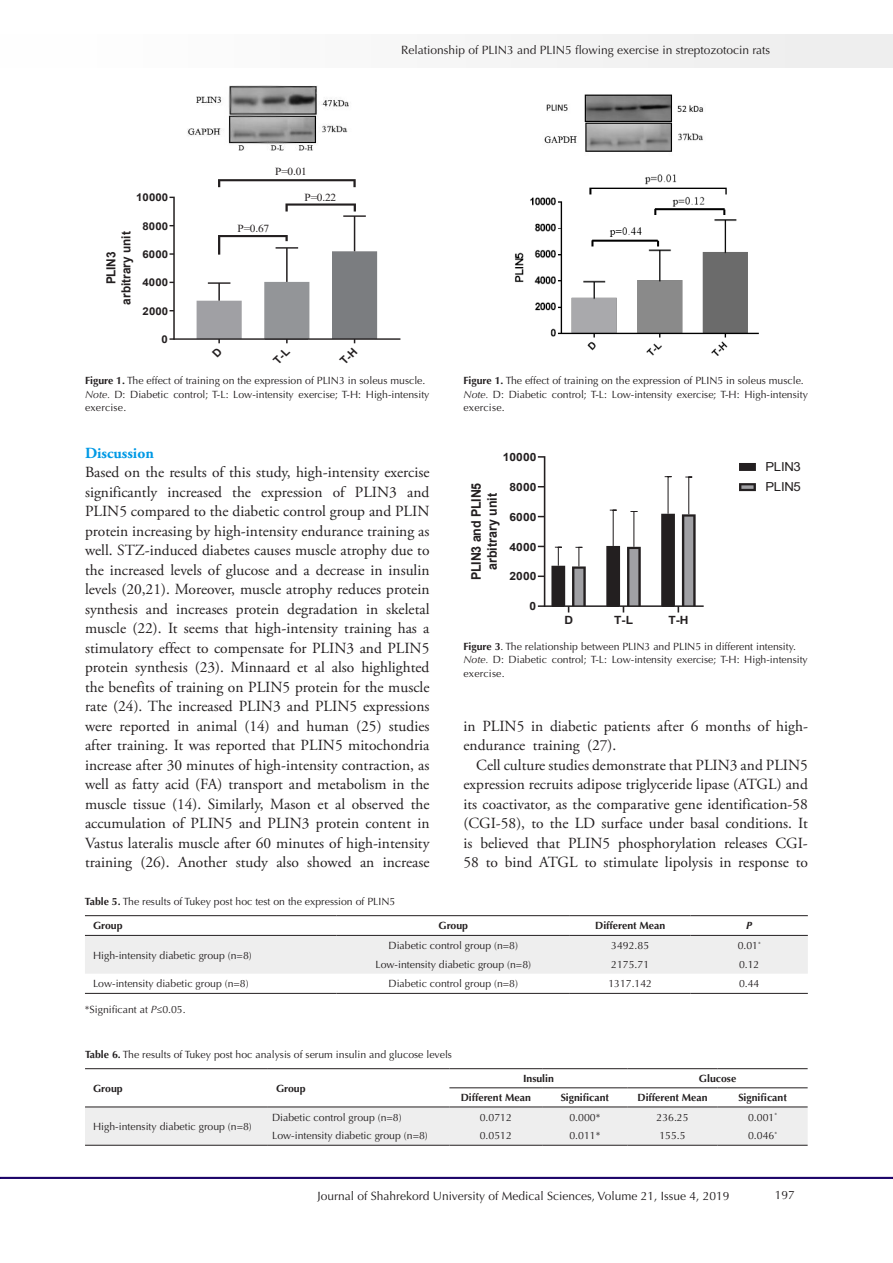
<style>
.page{position:relative;width:893px;height:1263px;background:#fff}
.page>*{position:absolute;margin:0;border:0;box-sizing:border-box;transform-origin:0 0}
.t1{font:15.45px/19.5px "Adobe Garamond Pro";color:#231f20;text-align:justify}
.t2{font:700 15.45px "Adobe Garamond Pro";color:#0099e5}
.t3{font:700 13.2px/15.9px "Arial";letter-spacing:-.005em;color:#231f20;text-align:center;scale:.94 1}
.t4{font:700 12.6px/15px "Arial";color:#231f20;text-align:center;scale:.94 1}
.t5{font:12.45px/20.1px "Arial";letter-spacing:-.015em;color:#231f20;scale:1.06 1}
.t6{font:12px "Optima LT Std";color:#231f20}
.t7{font:700 11.25px "Arial";letter-spacing:.005em;color:#231f20;scale:1.06 1}
.t8{font:700 10.8px "Arial";letter-spacing:.005em;color:#231f20;scale:1.06 1}
.t9{font:10.8px "Times New Roman";color:#231f20;scale:1.06 1}
.t10{font:10.5px/13.5px "Optima LT Std";color:#231f20}
.t11{font:700 10.5px "Optima LT Std";color:#231f20}
.t12{font:italic 700 10.5px "Optima LT Std";color:#231f20}
.s1{font-weight:700}
.s2{font-style:italic}
</style>
<div class="page">
<hr style="left:0;top:1177px;width:893px;height:1px;background:#190066">
<div style="left:0;top:35px;width:892px;height:33px;background:#f6f6f6"></div>
<svg style="left:218px;top:179px;width:138px;height:8px"></svg>
<img style="left:187px;top:85px;width:162px;height:66px">
<img style="left:514px;top:174px;width:245px;height:182px">
<img style="left:544px;top:94px;width:160px;height:58px">
<div style="left:85px;top:936px;width:723px;height:38px;background:#eee"></div>
<hr style="left:85px;top:915px;width:252px;height:1px;background:#231f20">
<hr style="left:337px;top:915px;width:233px;height:1px;background:#231f20">
<hr style="left:570px;top:915px;width:121px;height:1px;background:#231f20">
<hr style="left:691px;top:915px;width:117px;height:1px;background:#231f20">
<hr style="left:85px;top:935px;width:252px;height:1px;background:#231f20">
<hr style="left:337px;top:935px;width:233px;height:1px;background:#231f20">
<hr style="left:570px;top:935px;width:121px;height:1px;background:#231f20">
<hr style="left:691px;top:935px;width:117px;height:1px;background:#231f20">
<hr style="left:85px;top:993px;width:252px;height:1px;background:#231f20">
<hr style="left:337px;top:993px;width:233px;height:1px;background:#231f20">
<hr style="left:570px;top:993px;width:121px;height:1px;background:#231f20">
<hr style="left:691px;top:993px;width:117px;height:1px;background:#231f20">
<svg style="left:538px;top:456px;width:166px;height:156px"></svg>
<svg style="left:739px;top:463px;width:17px;height:8px"></svg>
<svg style="left:739px;top:483px;width:17px;height:8px"></svg>
<div style="left:85px;top:1107px;width:723px;height:38px;background:#eee"></div>
<hr style="left:85px;top:1068px;width:183px;height:1px;background:#231f20">
<hr style="left:268px;top:1068px;width:181px;height:1px;background:#231f20">
<hr style="left:449px;top:1068px;width:93px;height:1px;background:#231f20">
<hr style="left:542px;top:1068px;width:86px;height:1px;background:#231f20">
<hr style="left:628px;top:1068px;width:90px;height:1px;background:#231f20">
<hr style="left:718px;top:1068px;width:90px;height:1px;background:#231f20">
<hr style="left:449px;top:1087px;width:93px;height:1px;background:#231f20">
<hr style="left:542px;top:1087px;width:86px;height:1px;background:#231f20">
<hr style="left:628px;top:1087px;width:90px;height:1px;background:#231f20">
<hr style="left:718px;top:1087px;width:90px;height:1px;background:#231f20">
<hr style="left:85px;top:1106px;width:183px;height:1px;background:#231f20">
<hr style="left:268px;top:1106px;width:181px;height:1px;background:#231f20">
<hr style="left:449px;top:1106px;width:93px;height:1px;background:#231f20">
<hr style="left:542px;top:1106px;width:86px;height:1px;background:#231f20">
<hr style="left:628px;top:1106px;width:90px;height:1px;background:#231f20">
<hr style="left:718px;top:1106px;width:90px;height:1px;background:#231f20">
<hr style="left:85px;top:1145px;width:183px;height:1px;background:#231f20">
<hr style="left:268px;top:1145px;width:181px;height:1px;background:#231f20">
<hr style="left:449px;top:1145px;width:93px;height:1px;background:#231f20">
<hr style="left:542px;top:1145px;width:86px;height:1px;background:#231f20">
<hr style="left:628px;top:1145px;width:90px;height:1px;background:#231f20">
<hr style="left:718px;top:1145px;width:90px;height:1px;background:#231f20">
<svg style="left:169px;top:197px;width:231px;height:147px"></svg>
<p class="t8" style="left:136px;top:190px;width:32px">10000</p>
<p class="t4" style="left:104px;top:305px;width:79px;rotate:-90deg">PLIN3 arbitrary unit</p>
<p class="t8" style="left:143px;top:218px;width:26px">8000</p>
<p class="t8" style="left:143px;top:247px;width:26px">6000</p>
<p class="t8" style="left:143px;top:275px;width:26px">4000</p>
<p class="t8" style="left:143px;top:303px;width:26px">2000</p>
<p class="t8" style="left:162px;top:332px;width:7px">0</p>
<p class="t9" style="left:275px;top:163px;width:31px">P=0.01</p>
<p class="t9" style="left:238px;top:221px;width:31px">P=0.67</p>
<p class="t9" style="left:305px;top:190px;width:31px">P=0.22</p>
<p class="t6" style="left:401px;top:43px;width:371px">Relationship of PLIN3 and PLIN5 flowing exercise in streptozotocin rats</p>
<p class="t10" style="left:85px;top:374px;width:342px"><span class="s1">Figure 1.</span> The effect of training on the expression of PLIN3 in soleus muscle.</p>
<p class="t10" style="left:85px;top:387px;width:346px"><span class="s2">Note.</span> D: Diabetic control; T-L: Low-intensity exercise; T-H: High-intensity exercise.</p>
<p class="t2" style="left:85px;top:444px;width:70px">Discussion</p>
<p class="t1" style="left:85px;top:463px;width:346px">Based on the results of this study, high-intensity exercise significantly increased the expression of PLIN3 and PLIN5 compared to the diabetic control group and PLIN protein increasing by high-intensity endurance training as well. STZ-induced diabetes causes muscle atrophy due to the increased levels of glucose and a decrease in insulin levels (20,21). Moreover, muscle atrophy reduces protein synthesis and increases protein degradation in skeletal muscle (22). It seems that high-intensity training has a stimulatory effect to compensate for PLIN3 and PLIN5 protein synthesis (23). Minnaard et al also highlighted the benefits of training on PLIN5 protein for the muscle rate (24). The increased PLIN3 and PLIN5 expressions were reported in animal (14) and human (25) studies after training. It was reported that PLIN5 mitochondria increase after 30 minutes of high-intensity contraction, as well as fatty acid (FA) transport and metabolism in the muscle tissue (14). Similarly, Mason et al observed the accumulation of PLIN5 and PLIN3 protein content in Vastus lateralis muscle after 60 minutes of high-intensity training (26). Another study also showed an increase</p>
<p class="t10" style="left:463px;top:374px;width:342px"><span class="s1">Figure 1.</span> The effect of training on the expression of PLIN5 in soleus muscle.</p>
<p class="t10" style="left:463px;top:387px;width:346px"><span class="s2">Note.</span> D: Diabetic control; T-L: Low-intensity exercise; T-H: High-intensity exercise.</p>
<p class="t7" style="left:503px;top:449px;width:33px">10000</p>
<p class="t3" style="left:468px;top:580px;width:105px;rotate:-90deg">PLIN3 and PLIN5 arbitrary unit</p>
<p class="t7" style="left:510px;top:479px;width:27px">8000</p>
<p class="t7" style="left:510px;top:509px;width:27px">6000</p>
<p class="t7" style="left:510px;top:539px;width:27px">4000</p>
<p class="t7" style="left:510px;top:568px;width:27px">2000</p>
<p class="t7" style="left:530px;top:598px;width:8px">0</p>
<p class="t7" style="left:564px;top:612px;width:10px">D</p>
<p class="t7" style="left:614px;top:612px;width:19px">T-L</p>
<p class="t7" style="left:668px;top:612px;width:20px">T-H</p>
<p class="t5" style="left:765px;top:457px;width:35px">PLIN3<br>PLIN5</p>
<p class="t10" style="left:463px;top:640px;width:334px"><span class="s1">Figure 3</span>. The relationship between PLIN3 and PLIN5 in different intensity.</p>
<p class="t10" style="left:463px;top:653px;width:346px"><span class="s2">Note.</span> D: Diabetic control; T-L: Low-intensity exercise; T-H: High-intensity exercise.</p>
<p class="t1" style="left:463px;top:716px;width:346px">in PLIN5 in diabetic patients after 6 months of high&shy;endurance training (27).</p>
<p class="t1" style="left:463px;top:755px;width:346px;text-indent:13px">Cell culture studies demonstrate that PLIN3 and PLIN5 expression recruits adipose triglyceride lipase (ATGL) and its coactivator, as the comparative gene identification-58 (CGI-58), to the LD surface under basal conditions. It is believed that PLIN5 phosphorylation releases CGI-58 to bind ATGL to stimulate lipolysis in response to</p>
<p class="t10" style="left:85px;top:895px;width:312px"><span class="s1">Table 5.</span> The results of Tukey post hoc test on the expression of PLIN5</p>
<p class="t11" style="left:93px;top:920px;width:31px">Group</p>
<p class="t11" style="left:438px;top:920px;width:31px">Group</p>
<p class="t11" style="left:595px;top:920px;width:72px">Different Mean</p>
<p class="t12" style="left:746px;top:919px;width:8px">P</p>
<p class="t10" style="left:93px;top:948px;width:160px">High-intensity diabetic group (n=8)</p>
<p class="t10" style="left:388px;top:939px;width:131px">Diabetic control group (n=8)</p>
<p class="t10" style="left:611px;top:939px;width:39px">3492.85</p>
<p class="t10" style="left:738px;top:939px;width:25px">0.01<sup>*</sup></p>
<p class="t10" style="left:375px;top:958px;width:157px">Low-intensity diabetic group (n=8)</p>
<p class="t10" style="left:611px;top:958px;width:39px">2175.71</p>
<p class="t10" style="left:739px;top:958px;width:22px">0.12</p>
<p class="t10" style="left:93px;top:977px;width:157px">Low-intensity diabetic group (n=8)</p>
<p class="t10" style="left:388px;top:977px;width:131px">Diabetic control group (n=8)</p>
<p class="t10" style="left:608px;top:977px;width:45px">1317.142</p>
<p class="t10" style="left:739px;top:977px;width:22px">0.44</p>
<p class="t10" style="left:85px;top:1003px;width:102px">*Significant at <span class="s2">P</span>≤0.05.</p>
<p class="t10" style="left:85px;top:1048px;width:368px"><span class="s1">Table 6.</span> The results of Tukey post hoc analysis of serum insulin and glucose levels</p>
<p class="t11" style="left:93px;top:1082px;width:31px">Group</p>
<p class="t11" style="left:276px;top:1082px;width:31px">Group</p>
<p class="t11" style="left:523px;top:1072px;width:32px">Insulin</p>
<p class="t11" style="left:699px;top:1072px;width:39px">Glucose</p>
<p class="t11" style="left:461px;top:1091px;width:72px">Different Mean</p>
<p class="t11" style="left:561px;top:1091px;width:50px">Significant</p>
<p class="t11" style="left:637px;top:1091px;width:72px">Different Mean</p>
<p class="t11" style="left:738px;top:1091px;width:50px">Significant</p>
<p class="t10" style="left:93px;top:1120px;width:160px">High-intensity diabetic group (n=8)</p>
<p class="t10" style="left:272px;top:1110px;width:131px">Diabetic control group (n=8)</p>
<p class="t10" style="left:480px;top:1110px;width:34px">0.0712</p>
<p class="t10" style="left:569px;top:1110px;width:32px">0.000*</p>
<p class="t10" style="left:656px;top:1110px;width:34px">236.25</p>
<p class="t10" style="left:748px;top:1110px;width:30px">0.001<sup>*</sup></p>
<p class="t10" style="left:272px;top:1129px;width:157px">Low-intensity diabetic group (n=8)</p>
<p class="t10" style="left:480px;top:1129px;width:34px">0.0512</p>
<p class="t10" style="left:569px;top:1129px;width:32px">0.011*</p>
<p class="t10" style="left:659px;top:1129px;width:28px">155.5</p>
<p class="t10" style="left:748px;top:1129px;width:30px">0.046<sup>*</sup></p>
<p class="t6" style="left:318px;top:1189px;width:413px">Journal of Shahrekord University of Medical Sciences, Volume 21, Issue 4, 2019</p>
<p class="t6" style="left:775px;top:1188px;width:22px">197</p>
</div>
